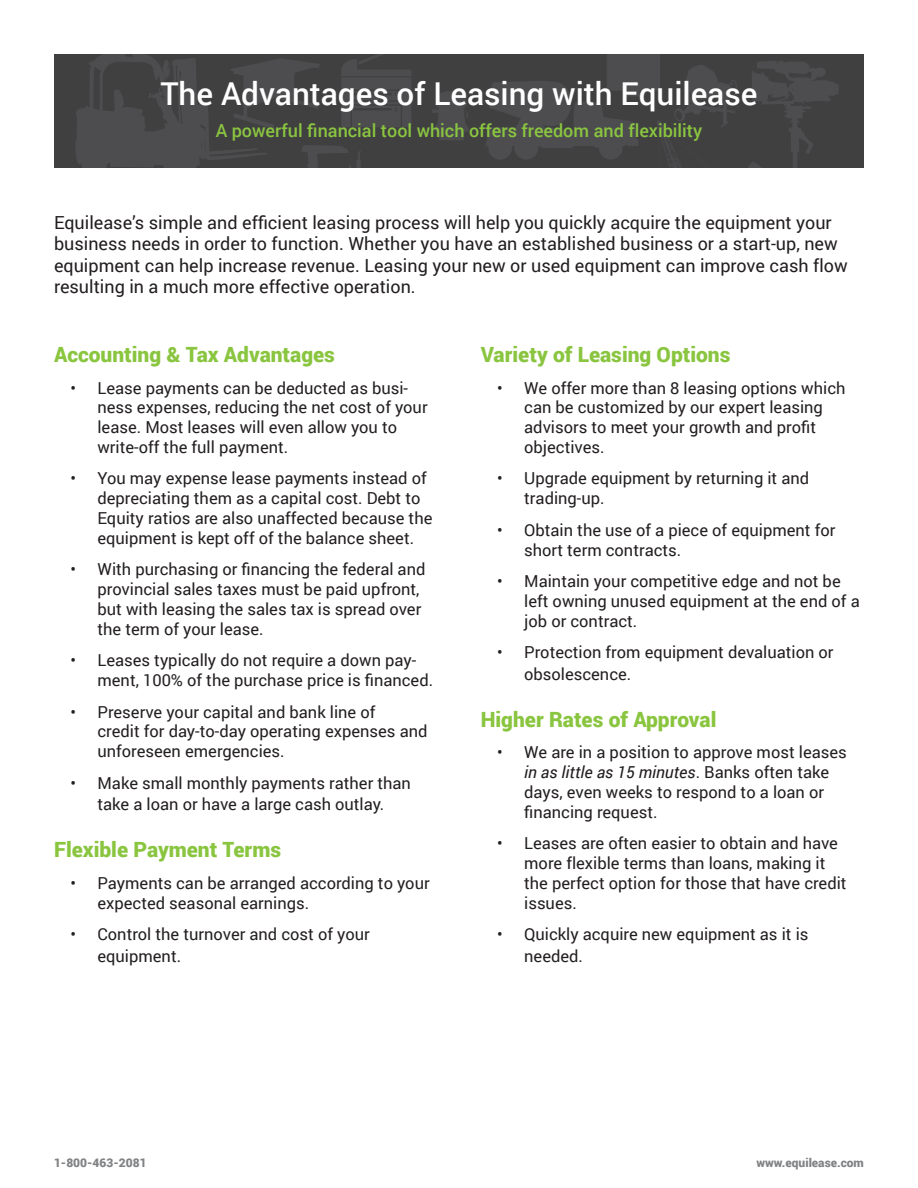
<style>
.page{position:relative;width:918px;height:1188px;background:#fff}
.page>*{position:absolute;margin:0;border:0;box-sizing:border-box;transform-origin:0 0}
.t1{font:500 31.5px "Roboto";color:#fff}
.t2{font:900 21px "Roboto";color:#8ac540}
.t3{font:18px/21.6px "Roboto";color:#231f20}
.t4{font:500 18px "Roboto";color:#8ac540}
.t5{font:16.5px/19.8px "Roboto";color:#231f20}
.t6{font:900 12px "Roboto";color:#808284}
.s1{font-style:italic}
</style>
<div class="page">
<div style="left:54px;top:54px;width:810px;height:113px;background:#404041"></div>
<svg style="left:76px;top:54px;width:335px;height:113px"></svg>
<svg style="left:432px;top:91px;width:36px;height:49px"></svg>
<svg style="left:486px;top:54px;width:352px;height:113px"></svg>
<h1 class="t1" style="left:160px;top:72px;width:599px">The Advantages of Leasing with Equilease</h1>
<p class="t4" style="left:216px;top:118px;width:488px">A powerful financial tool which offers freedom and flexibility</p>
<p class="t3" style="left:54px;top:211px;width:795px">Equilease’s simple and efficient leasing process will help you quickly acquire the equipment your business needs in order to function. Whether you have an established business or a start-up, new equipment can help increase revenue. Leasing your new or used equipment can improve cash flow resulting in a much more effective operation.</p>
<p class="t2" style="left:54px;top:339px;width:282px">Accounting &amp; Tax Advantages</p>
<p class="t5" style="left:97px;top:377px;width:332px;text-indent:-27px">• Lease payments can be deducted as busi&shy;ness expenses, reducing the net cost of your lease. Most leases will even allow you to write-off the full payment.</p>
<p class="t5" style="left:97px;top:468px;width:336px;text-indent:-27px">• You may expense lease payments instead of depreciating them as a capital cost. Debt to Equity ratios are also unaffected because the equipment is kept off of the balance sheet.</p>
<p class="t5" style="left:97px;top:559px;width:329px;text-indent:-27px">• With purchasing or financing the federal and provincial sales taxes must be paid upfront, but with leasing the sales tax is spread over the term of your lease.</p>
<p class="t5" style="left:98px;top:650px;width:337px;text-indent:-27px">• Leases typically do not require a down pay&shy;ment, 100% of the purchase price is financed.</p>
<p class="t5" style="left:98px;top:701px;width:331px;text-indent:-27px">• Preserve your capital and bank line of<br>credit for day-to-day operating expenses and unforeseen emergencies.</p>
<p class="t5" style="left:71px;top:771px;width:342px;line-height:21.6px;text-align:center">• Make small monthly payments rather than take a loan or have a large cash outlay.</p>
<p class="t2" style="left:54px;top:835px;width:229px">Flexible Payment Terms</p>
<p class="t5" style="left:97px;top:872px;width:334px;text-indent:-27px">• Payments can be arranged according to your expected seasonal earnings.</p>
<p class="t5" style="left:97px;top:923px;width:274px;line-height:21.6px;text-indent:-27px">• Control the turnover and cost of your equipment.</p>
<p class="t2" style="left:481px;top:339px;width:251px">Variety of Leasing Options</p>
<p class="t5" style="left:524px;top:377px;width:323px;text-indent:-27px">• We offer more than 8 leasing options which can be customized by our expert leasing advisors to meet your growth and profit objectives.</p>
<p class="t5" style="left:524px;top:468px;width:287px;text-indent:-27px">• Upgrade equipment by returning it and trading-up.</p>
<p class="t5" style="left:524px;top:519px;width:313px;text-indent:-27px">• Obtain the use of a piece of equipment for short term contracts.</p>
<p class="t5" style="left:524px;top:571px;width:337px;text-indent:-27px">• Maintain your competitive edge and not be left owning unused equipment at the end of a job or contract.</p>
<p class="t5" style="left:524px;top:641px;width:311px;line-height:21.6px;text-indent:-27px">• Protection from equipment devaluation or obsolescence.</p>
<p class="t2" style="left:481px;top:704px;width:237px">Higher Rates of Approval</p>
<p class="t5" style="left:524px;top:742px;width:324px;text-indent:-27px">• We are in a position to approve most leases <span class="s1">in as little as 15 minutes</span>. Banks often take days, even weeks to respond to a loan or financing request.</p>
<p class="t5" style="left:524px;top:833px;width:324px;text-indent:-27px">• Leases are often easier to obtain and have more flexible terms than loans, making it the perfect option for those that have credit issues.</p>
<p class="t5" style="left:524px;top:923px;width:286px;line-height:21.6px;text-indent:-27px">• Quickly acquire new equipment as it is needed.</p>
<p class="t6" style="left:54px;top:1154px;width:94px">1-800-463-2081</p>
<p class="t6" style="left:757px;top:1154px;width:109px">www.equilease.com</p>
</div>
